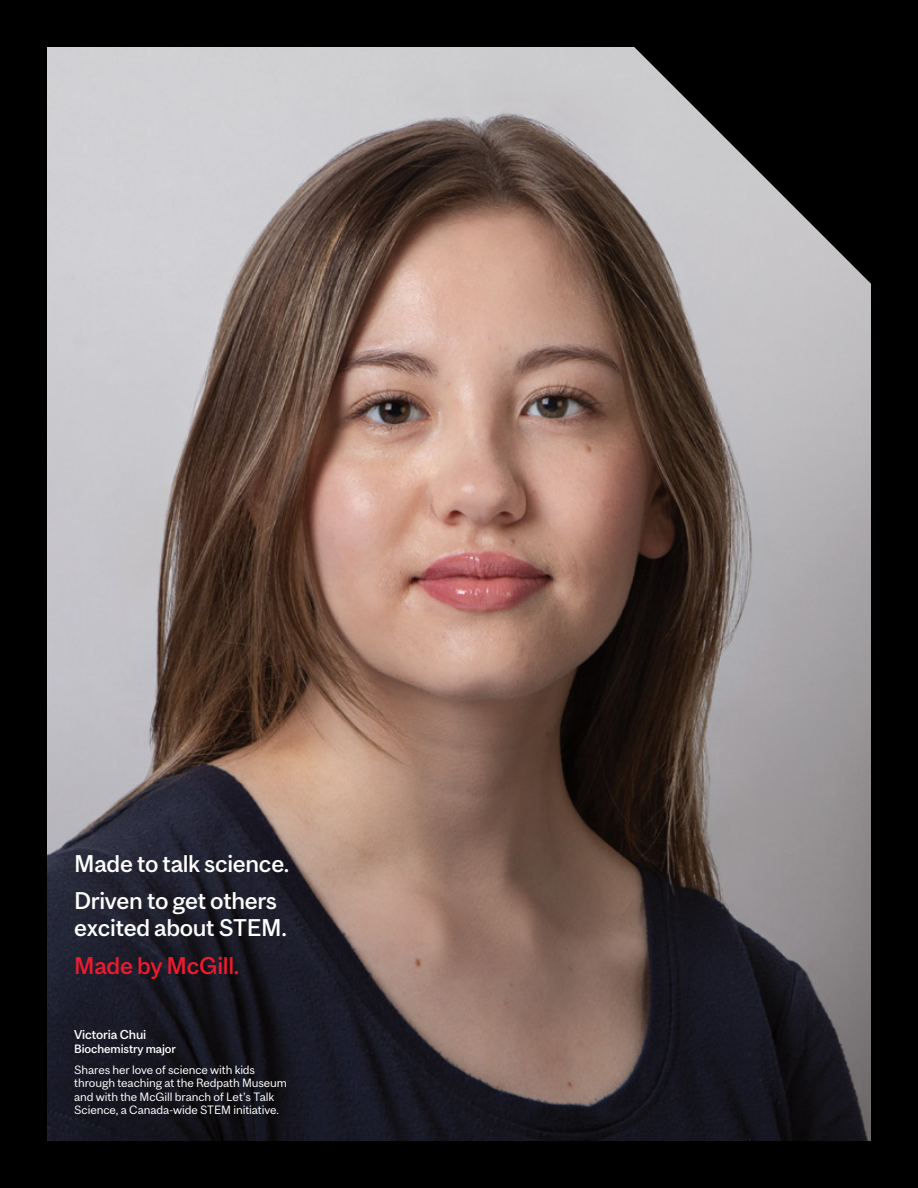
<style>
.page{position:relative;width:918px;height:1188px;background:#000}
.page>*{position:absolute;margin:0;border:0;box-sizing:border-box;transform-origin:0 0}
.t1{font:500 22.5px/37.2px "Mc Gill Sans";letter-spacing:-.015em;color:#fff}
.t2{font:500 22.5px "Mc Gill Sans";letter-spacing:-.015em;color:#ed1b2f}
.t3{font:500 12px "Mc Gill Sans";letter-spacing:-.01em;color:#fff}
.t4{font:11.25px/13.5px "Mc Gill Sans";letter-spacing:-.01em;color:#fff}
.t5{font:500 11.25px "Mc Gill Sans";letter-spacing:-.01em;color:#fff}
</style>
<div class="page">
<img style="left:47px;top:47px;width:824px;height:1094px">
<svg style="left:587px;top:47px;width:284px;height:284px"></svg>
<h1 class="t1" style="left:74px;top:845px;width:217px">Made to talk science.<br>Driven to get others</h1>
<h1 class="t1" style="left:74px;top:909px;width:214px">excited about STEM.</h1>
<h1 class="t2" style="left:74px;top:951px;width:167px">Made by McGill.</h1>
<p class="t3" style="left:74px;top:1027px;width:74px">Victoria Chui</p>
<p class="t5" style="left:74px;top:1042px;width:103px">Biochemistry major</p>
<p class="t4" style="left:74px;top:1063px;width:214px">Shares her love of science with kids through teaching at the Redpath Museum and with the McGill branch of Let’s Talk Science, a Canada-wide STEM initiative.</p>
</div>
